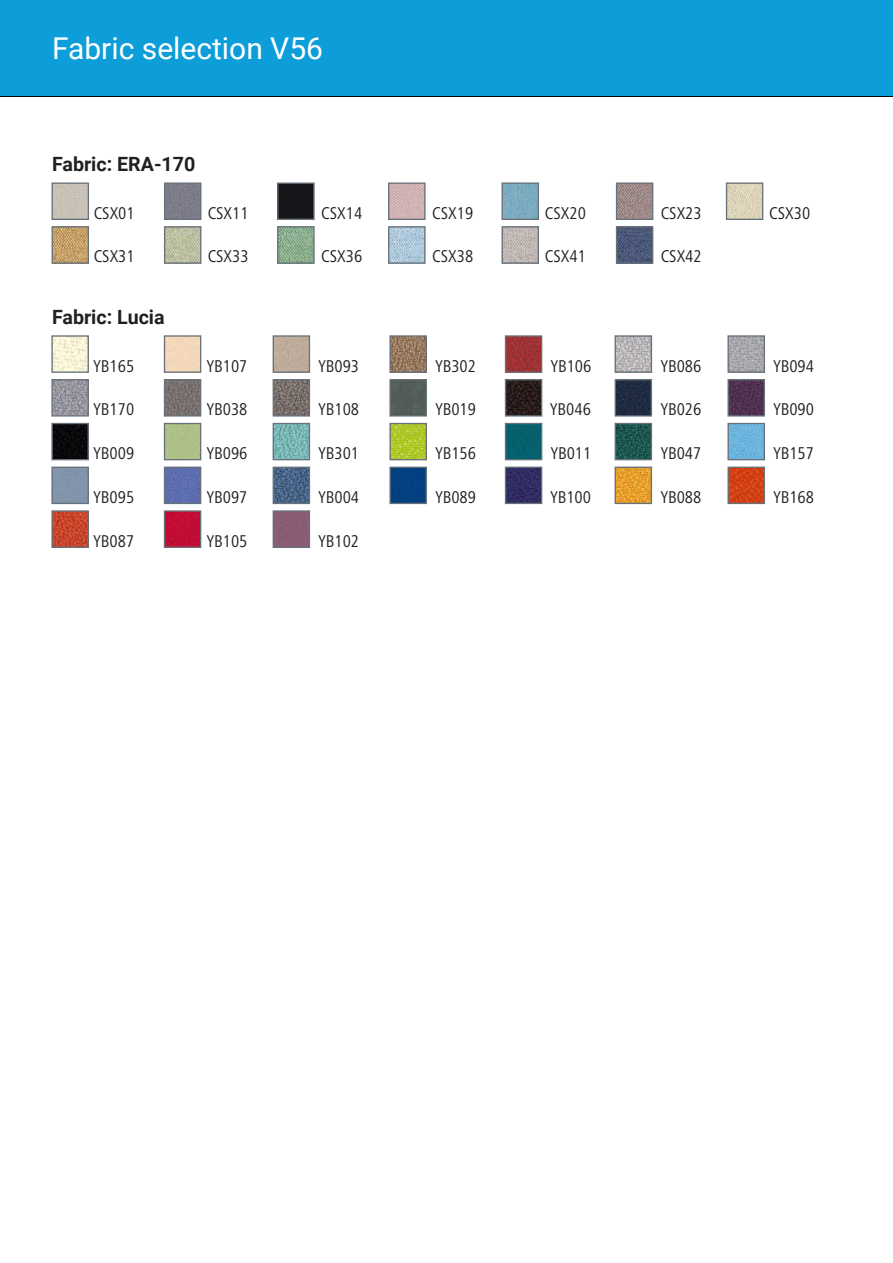
<style>
.page{position:relative;width:893px;height:1263px;background:#fff}
.page>*{position:absolute;margin:0;border:0;box-sizing:border-box;transform-origin:0 0}
.t1{font:30px "Roboto";color:#fff}
.t2{font:700 19.65px "Roboto";color:#231f20}
.t3{font:condensed 17.7px "Frutiger Next";color:#231f20}
</style>
<div class="page">
<div style="left:0;top:0;width:893px;height:97px;background:#0d9ed9"></div>
<img style="left:53px;top:337px;width:34px;height:34px">
<div style="left:51px;top:335px;width:38px;height:38px;border:1px solid #68727b"></div>
<img style="left:617px;top:337px;width:33px;height:34px">
<div style="left:615px;top:335px;width:37px;height:38px;border:1px solid #68727b"></div>
<img style="left:166px;top:337px;width:33px;height:34px">
<div style="left:164px;top:335px;width:37px;height:38px;border:1px solid #68727b"></div>
<img style="left:729px;top:337px;width:34px;height:34px">
<div style="left:727px;top:335px;width:38px;height:38px;border:1px solid #68727b"></div>
<img style="left:507px;top:381px;width:33px;height:34px">
<div style="left:505px;top:379px;width:37px;height:38px;border:1px solid #68727b"></div>
<img style="left:166px;top:425px;width:33px;height:33px">
<div style="left:164px;top:423px;width:37px;height:37px;border:1px solid #68727b"></div>
<img style="left:53px;top:381px;width:34px;height:34px">
<div style="left:51px;top:379px;width:38px;height:38px;border:1px solid #68727b"></div>
<img style="left:617px;top:381px;width:33px;height:34px">
<div style="left:615px;top:379px;width:37px;height:38px;border:1px solid #68727b"></div>
<img style="left:275px;top:425px;width:33px;height:33px">
<div style="left:273px;top:423px;width:37px;height:37px;border:1px solid #68727b"></div>
<img style="left:275px;top:337px;width:33px;height:34px">
<div style="left:273px;top:335px;width:37px;height:38px;border:1px solid #68727b"></div>
<img style="left:166px;top:381px;width:33px;height:34px">
<div style="left:164px;top:379px;width:37px;height:38px;border:1px solid #68727b"></div>
<img style="left:729px;top:381px;width:34px;height:34px">
<div style="left:727px;top:379px;width:38px;height:38px;border:1px solid #68727b"></div>
<img style="left:391px;top:425px;width:34px;height:33px">
<div style="left:389px;top:423px;width:38px;height:37px;border:1px solid #68727b"></div>
<img style="left:391px;top:337px;width:34px;height:34px">
<div style="left:389px;top:335px;width:38px;height:38px;border:1px solid #68727b"></div>
<img style="left:275px;top:381px;width:33px;height:34px">
<div style="left:273px;top:379px;width:37px;height:38px;border:1px solid #68727b"></div>
<img style="left:507px;top:425px;width:33px;height:33px">
<div style="left:505px;top:423px;width:37px;height:37px;border:1px solid #68727b"></div>
<img style="left:391px;top:381px;width:34px;height:34px">
<div style="left:389px;top:379px;width:38px;height:38px;border:1px solid #68727b"></div>
<img style="left:53px;top:425px;width:34px;height:33px">
<div style="left:51px;top:423px;width:38px;height:37px;border:1px solid #68727b"></div>
<img style="left:617px;top:425px;width:33px;height:33px">
<div style="left:615px;top:423px;width:37px;height:37px;border:1px solid #68727b"></div>
<img style="left:617px;top:469px;width:33px;height:33px">
<div style="left:615px;top:467px;width:37px;height:37px;border:1px solid #68727b"></div>
<img style="left:275px;top:512px;width:33px;height:34px">
<div style="left:273px;top:510px;width:37px;height:38px;border:1px solid #68727b"></div>
<img style="left:275px;top:469px;width:33px;height:33px">
<div style="left:273px;top:467px;width:37px;height:37px;border:1px solid #68727b"></div>
<img style="left:729px;top:469px;width:34px;height:33px">
<div style="left:727px;top:467px;width:38px;height:37px;border:1px solid #68727b"></div>
<img style="left:729px;top:425px;width:34px;height:33px">
<div style="left:727px;top:423px;width:38px;height:37px;border:1px solid #68727b"></div>
<img style="left:391px;top:469px;width:34px;height:33px">
<div style="left:389px;top:467px;width:38px;height:37px;border:1px solid #68727b"></div>
<img style="left:53px;top:512px;width:34px;height:34px">
<div style="left:51px;top:510px;width:38px;height:38px;border:1px solid #68727b"></div>
<img style="left:53px;top:469px;width:34px;height:33px">
<div style="left:51px;top:467px;width:38px;height:37px;border:1px solid #68727b"></div>
<img style="left:166px;top:469px;width:33px;height:33px">
<div style="left:164px;top:467px;width:37px;height:37px;border:1px solid #68727b"></div>
<img style="left:507px;top:469px;width:33px;height:33px">
<div style="left:505px;top:467px;width:37px;height:37px;border:1px solid #68727b"></div>
<img style="left:166px;top:512px;width:33px;height:34px">
<div style="left:164px;top:510px;width:37px;height:38px;border:1px solid #68727b"></div>
<img style="left:507px;top:337px;width:33px;height:34px">
<div style="left:505px;top:335px;width:37px;height:38px;border:1px solid #68727b"></div>
<img style="left:54px;top:184px;width:33px;height:34px">
<div style="left:52px;top:182px;width:37px;height:38px;border:1px solid #68727b"></div>
<img style="left:728px;top:184px;width:33px;height:34px">
<div style="left:726px;top:182px;width:37px;height:38px;border:1px solid #68727b"></div>
<img style="left:618px;top:228px;width:33px;height:34px">
<div style="left:616px;top:226px;width:37px;height:38px;border:1px solid #68727b"></div>
<img style="left:166px;top:184px;width:33px;height:34px">
<div style="left:164px;top:182px;width:37px;height:38px;border:1px solid #68727b"></div>
<img style="left:54px;top:228px;width:33px;height:34px">
<div style="left:52px;top:226px;width:37px;height:38px;border:1px solid #68727b"></div>
<img style="left:279px;top:184px;width:34px;height:34px">
<div style="left:277px;top:182px;width:38px;height:38px;border:1px solid #68727b"></div>
<img style="left:166px;top:228px;width:33px;height:34px">
<div style="left:164px;top:226px;width:37px;height:38px;border:1px solid #68727b"></div>
<img style="left:390px;top:184px;width:34px;height:34px">
<div style="left:388px;top:182px;width:38px;height:38px;border:1px solid #68727b"></div>
<img style="left:279px;top:228px;width:34px;height:34px">
<div style="left:277px;top:226px;width:38px;height:38px;border:1px solid #68727b"></div>
<img style="left:503px;top:184px;width:34px;height:34px">
<div style="left:501px;top:182px;width:38px;height:38px;border:1px solid #68727b"></div>
<img style="left:390px;top:228px;width:34px;height:34px">
<div style="left:388px;top:226px;width:38px;height:38px;border:1px solid #68727b"></div>
<img style="left:618px;top:184px;width:33px;height:34px">
<div style="left:616px;top:182px;width:37px;height:38px;border:1px solid #68727b"></div>
<img style="left:503px;top:228px;width:34px;height:34px">
<div style="left:501px;top:226px;width:38px;height:38px;border:1px solid #68727b"></div>
<h1 class="t1" style="left:52px;top:37px;width:272px">Fabric selection V56</h1>
<p class="t2" style="left:52px;top:156px;width:145px">Fabric: ERA-170</p>
<p class="t3" style="left:94px;top:205px;width:42px">CSX01</p>
<p class="t3" style="left:769px;top:205px;width:42px">CSX30</p>
<p class="t3" style="left:661px;top:248px;width:42px">CSX42</p>
<p class="t3" style="left:545px;top:205px;width:42px">CSX20</p>
<p class="t3" style="left:661px;top:205px;width:42px">CSX23</p>
<p class="t3" style="left:208px;top:205px;width:42px">CSX11</p>
<p class="t3" style="left:321px;top:205px;width:42px">CSX14</p>
<p class="t3" style="left:432px;top:205px;width:42px">CSX19</p>
<p class="t3" style="left:94px;top:248px;width:42px">CSX31</p>
<p class="t3" style="left:545px;top:248px;width:42px">CSX41</p>
<p class="t3" style="left:208px;top:248px;width:42px">CSX33</p>
<p class="t3" style="left:321px;top:248px;width:42px">CSX36</p>
<p class="t3" style="left:432px;top:248px;width:42px">CSX38</p>
<p class="t2" style="left:52px;top:309px;width:114px">Fabric: Lucia</p>
<p class="t3" style="left:94px;top:357px;width:42px">YB165</p>
<p class="t3" style="left:207px;top:357px;width:42px">YB107</p>
<p class="t3" style="left:661px;top:357px;width:42px">YB086</p>
<p class="t3" style="left:773px;top:357px;width:42px">YB094</p>
<p class="t3" style="left:550px;top:401px;width:42px">YB046</p>
<p class="t3" style="left:207px;top:445px;width:42px">YB096</p>
<p class="t3" style="left:551px;top:357px;width:42px">YB106</p>
<p class="t3" style="left:319px;top:357px;width:42px">YB093</p>
<p class="t3" style="left:435px;top:357px;width:42px">YB302</p>
<p class="t3" style="left:94px;top:401px;width:42px">YB170</p>
<p class="t3" style="left:661px;top:401px;width:42px">YB026</p>
<p class="t3" style="left:319px;top:445px;width:42px">YB301</p>
<p class="t3" style="left:207px;top:401px;width:42px">YB038</p>
<p class="t3" style="left:773px;top:401px;width:42px">YB090</p>
<p class="t3" style="left:435px;top:445px;width:42px">YB156</p>
<p class="t3" style="left:319px;top:401px;width:42px">YB108</p>
<p class="t3" style="left:435px;top:401px;width:42px">YB019</p>
<p class="t3" style="left:94px;top:445px;width:42px">YB009</p>
<p class="t3" style="left:661px;top:445px;width:42px">YB047</p>
<p class="t3" style="left:661px;top:489px;width:42px">YB088</p>
<p class="t3" style="left:319px;top:532px;width:42px">YB102</p>
<p class="t3" style="left:551px;top:445px;width:42px">YB011</p>
<p class="t3" style="left:773px;top:445px;width:42px">YB157</p>
<p class="t3" style="left:94px;top:489px;width:42px">YB095</p>
<p class="t3" style="left:207px;top:489px;width:42px">YB097</p>
<p class="t3" style="left:550px;top:489px;width:42px">YB100</p>
<p class="t3" style="left:207px;top:532px;width:42px">YB105</p>
<p class="t3" style="left:319px;top:489px;width:42px">YB004</p>
<p class="t3" style="left:773px;top:489px;width:42px">YB168</p>
<p class="t3" style="left:435px;top:489px;width:42px">YB089</p>
<p class="t3" style="left:94px;top:532px;width:42px">YB087</p>
</div>
